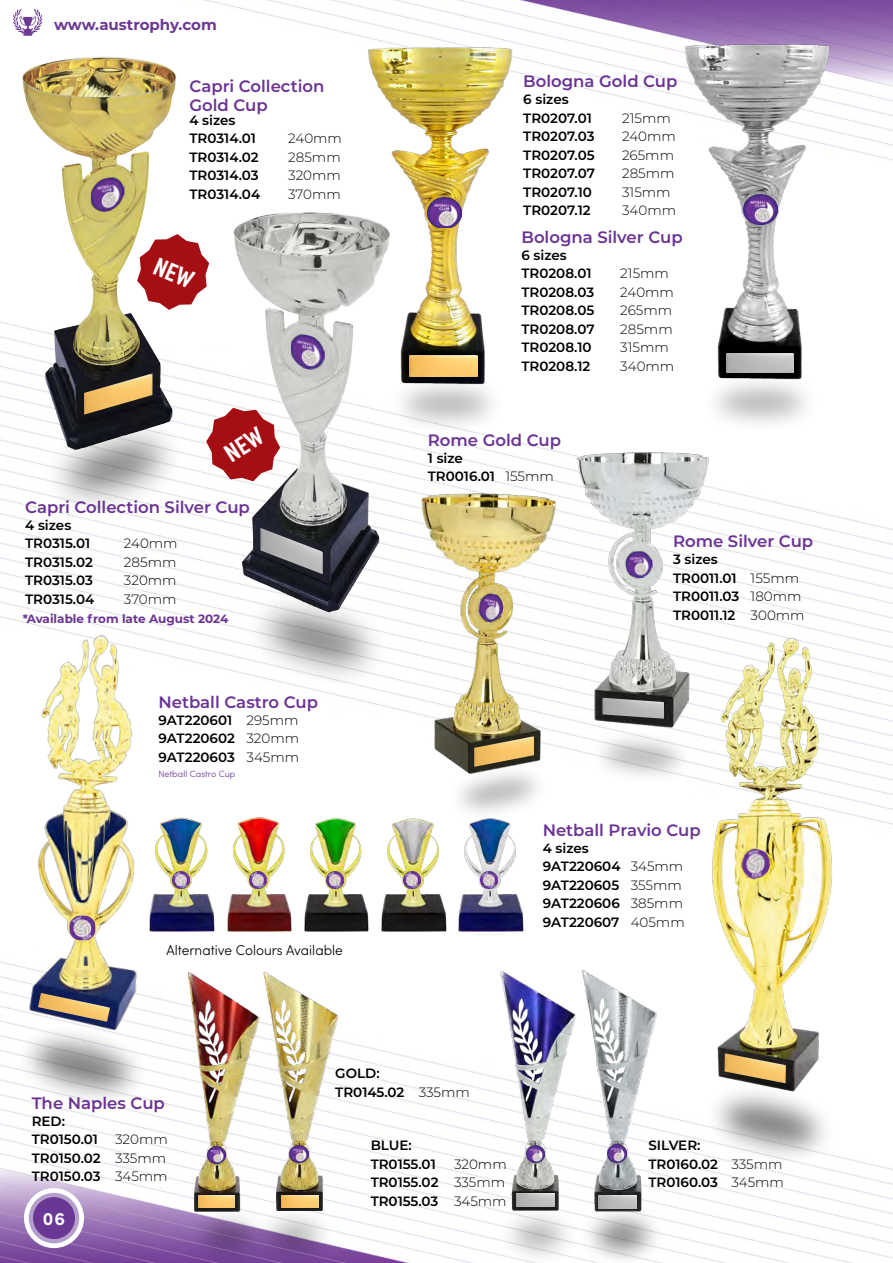
<style>
.page{position:relative;width:893px;height:1263px;background:#fff}
.page>*{position:absolute;margin:0;border:0;box-sizing:border-box;transform-origin:0 0}
.t1{font:700 18px "Sofia Pro";color:#fff}
.t2{font:600 16.5px/19.8px "Montserrat";color:#6b3494}
.t3{font:700 15px "Montserrat";color:#6c3992}
.t4{font:300 14.1px "Sofia Pro";color:#000}
.t5{font:600 13.5px/18.5px "Montserrat";color:#000}
.t6{font:300 13.5px "Montserrat";color:#000}
.t7{font:700 12px "Montserrat";color:#6b3494}
.t8{font:300 9px "Sofia Pro";color:#6b3494}
.s1{font-weight:300}
</style>
<div class="page">
<img style="left:0;top:0;width:893px;height:1263px">
<svg style="left:13px;top:9px;width:30px;height:27px"></svg>
<svg style="left:24px;top:1188px;width:60px;height:60px"></svg>
<div style="left:31px;top:1195px;width:46px;height:46px;background:#6b3794;border-radius:50%"></div>
<div style="left:29px;top:1193px;width:50px;height:50px;border:4px solid #b49fcc;border-radius:50%"></div>
<div style="left:252px;top:1204px;width:85px;height:59px;background:#000;opacity:.3"></div>
<svg style="left:263px;top:1215px;width:46px;height:23px"></svg>
<div style="left:575px;top:1204px;width:85px;height:59px;background:#000;opacity:.3"></div>
<img style="left:173px;top:816px;width:45px;height:118px">
<img style="left:173px;top:872px;width:17px;height:16px">
<img style="left:304px;top:816px;width:68px;height:118px">
<img style="left:327px;top:872px;width:17px;height:16px">
<img style="left:226px;top:816px;width:69px;height:118px">
<img style="left:250px;top:872px;width:17px;height:16px">
<img style="left:381px;top:816px;width:68px;height:118px">
<img style="left:404px;top:872px;width:17px;height:16px">
<img style="left:458px;top:821px;width:69px;height:113px">
<img style="left:481px;top:872px;width:17px;height:16px">
<img style="left:260px;top:965px;width:82px;height:245px">
<img style="left:290px;top:1145px;width:19px;height:17px">
<img style="left:580px;top:965px;width:81px;height:256px">
<img style="left:608px;top:1145px;width:18px;height:17px">
<div style="left:186px;top:1204px;width:84px;height:59px;background:#000;opacity:.3"></div>
<svg style="left:196px;top:1215px;width:47px;height:23px"></svg>
<img style="left:184px;top:967px;width:79px;height:246px">
<img style="left:207px;top:1146px;width:19px;height:17px">
<img style="left:198px;top:1195px;width:37px;height:12px">
<img style="left:281px;top:1195px;width:37px;height:12px">
<div style="left:446px;top:763px;width:103px;height:58px;background:#000;opacity:.3"></div>
<svg style="left:455px;top:777px;width:71px;height:21px"></svg>
<img style="left:415px;top:489px;width:146px;height:288px">
<img style="left:479px;top:592px;width:24px;height:32px">
<img style="left:474px;top:736px;width:60px;height:31px">
<div style="left:701px;top:371px;width:119px;height:63px;background:#000;opacity:.3"></div>
<svg style="left:712px;top:382px;width:81px;height:23px"></svg>
<img style="left:671px;top:25px;width:173px;height:366px">
<img style="left:744px;top:194px;width:33px;height:30px">
<img style="left:726px;top:354px;width:67px;height:19px">
<div style="left:590px;top:729px;width:103px;height:55px;background:#000;opacity:.3"></div>
<svg style="left:598px;top:738px;width:72px;height:23px"></svg>
<img style="left:569px;top:436px;width:152px;height:295px">
<img style="left:625px;top:550px;width:28px;height:29px">
<img style="left:602px;top:698px;width:62px;height:21px">
<div style="left:496px;top:1204px;width:84px;height:59px;background:#000;opacity:.3"></div>
<svg style="left:507px;top:1215px;width:46px;height:23px"></svg>
<img style="left:500px;top:965px;width:83px;height:251px">
<img style="left:526px;top:1145px;width:18px;height:17px">
<img style="left:517px;top:1194px;width:37px;height:12px">
<img style="left:598px;top:1195px;width:38px;height:9px">
<div style="left:388px;top:372px;width:118px;height:63px;background:#000;opacity:.3"></div>
<svg style="left:398px;top:384px;width:81px;height:23px"></svg>
<img style="left:354px;top:30px;width:174px;height:364px">
<img style="left:427px;top:198px;width:34px;height:30px">
<img style="left:409px;top:355px;width:69px;height:22px">
<div style="left:41px;top:417px;width:145px;height:98px;background:#000;opacity:.5"></div>
<svg style="left:65px;top:442px;width:97px;height:49px;background:#bcbcbc"></svg>
<img style="left:22px;top:58px;width:70px;height:199px">
<img style="left:91px;top:175px;width:33px;height:40px">
<img style="left:84px;top:373px;width:68px;height:42px">
<img style="left:233px;top:211px;width:143px;height:117px">
<div style="left:245px;top:589px;width:144px;height:98px;background:#000;opacity:.5"></div>
<svg style="left:269px;top:614px;width:97px;height:48px;background:#c3c2c2"></svg>
<img style="left:260px;top:528px;width:63px;height:46px">
<img style="left:291px;top:332px;width:34px;height:41px">
<div style="left:583px;top:1204px;width:85px;height:59px;background:#000;opacity:.3"></div>
<svg style="left:594px;top:1215px;width:46px;height:23px"></svg>
<img style="left:705px;top:633px;width:135px;height:461px">
<img style="left:738px;top:847px;width:34px;height:35px">
<img style="left:724px;top:1053px;width:62px;height:30px">
<div style="left:704px;top:1083px;width:133px;height:82px;background:#000;opacity:.5"></div>
<svg style="left:714px;top:1093px;width:94px;height:42px"></svg>
<img style="left:0;top:631px;width:173px;height:423px">
<img style="left:69px;top:915px;width:26px;height:25px">
<div style="left:15px;top:1024px;width:134px;height:83px;background:#000;opacity:.5"></div>
<svg style="left:25px;top:1034px;width:95px;height:44px"></svg>
<img style="left:38px;top:993px;width:72px;height:29px">
<svg style="left:206px;top:408px;width:74px;height:73px"></svg>
<svg style="left:137px;top:234px;width:72px;height:76px"></svg>
<p class="t3" style="left:54px;top:14px;width:164px">www.austrophy.com</p>
<p class="t2" style="left:189px;top:75px;width:136px">Capri Collection<br>Gold Cup</p>
<p class="t5" style="left:189px;top:110px;width:68px">4 sizes<br>TR0314.01</p>
<p class="t6" style="left:288px;top:129px;width:55px">240mm</p>
<p class="t5" style="left:189px;top:147px;width:71px">TR0314.02</p>
<p class="t6" style="left:288px;top:148px;width:54px">285mm</p>
<p class="t5" style="left:189px;top:165px;width:71px">TR0314.03</p>
<p class="t6" style="left:288px;top:166px;width:54px">320mm</p>
<p class="t5" style="left:189px;top:184px;width:72px">TR0314.04</p>
<p class="t6" style="left:288px;top:185px;width:54px">370mm</p>
<p class="t2" style="left:25px;top:496px;width:226px">Capri Collection Silver Cup</p>
<p class="t5" style="left:25px;top:515px;width:67px">4 sizes<br>TR0315.01</p>
<p class="t6" style="left:124px;top:534px;width:55px">240mm</p>
<p class="t5" style="left:25px;top:552px;width:69px">TR0315.02</p>
<p class="t6" style="left:124px;top:552px;width:54px">285mm</p>
<p class="t5" style="left:25px;top:570px;width:69px">TR0315.03</p>
<p class="t6" style="left:124px;top:571px;width:54px">320mm</p>
<p class="t5" style="left:25px;top:589px;width:71px">TR0315.04</p>
<p class="t6" style="left:124px;top:590px;width:54px">370mm</p>
<p class="t7" style="left:23px;top:610px;width:207px">*Available from late August 2024</p>
<p class="t2" style="left:158px;top:691px;width:161px">Netball Castro Cup</p>
<p class="t5" style="left:158px;top:710px;width:142px;text-align:justify">9AT220601 <span class="s1">295mm </span>9AT220602 <span class="s1">320mm </span>9AT220603 <span class="s1">345mm</span></p>
<p class="t8" style="left:158px;top:767px;width:78px">Netball Castro Cup</p>
<p class="t4" style="left:166px;top:939px;width:178px">Alternative Colours Available</p>
<p class="t2" style="left:523px;top:71px;width:156px">Bologna Gold Cup</p>
<p class="t5" style="left:523px;top:89px;width:70px">6 sizes<br>TR0207.01</p>
<p class="t6" style="left:622px;top:109px;width:50px">215mm</p>
<p class="t5" style="left:523px;top:126px;width:73px">TR0207.03</p>
<p class="t6" style="left:622px;top:127px;width:55px">240mm</p>
<p class="t5" style="left:523px;top:145px;width:73px">TR0207.05</p>
<p class="t6" style="left:622px;top:146px;width:53px">265mm</p>
<p class="t5" style="left:523px;top:163px;width:73px">TR0207.07</p>
<p class="t6" style="left:622px;top:164px;width:54px">285mm</p>
<p class="t5" style="left:523px;top:182px;width:70px">TR0207.10</p>
<p class="t6" style="left:622px;top:183px;width:50px">315mm</p>
<p class="t5" style="left:523px;top:200px;width:69px">TR0207.12</p>
<p class="t6" style="left:622px;top:201px;width:55px">340mm</p>
<p class="t2" style="left:521px;top:226px;width:163px">Bologna Silver Cup</p>
<p class="t5" style="left:521px;top:245px;width:72px">6 sizes<br>TR0208.01</p>
<p class="t6" style="left:620px;top:264px;width:50px">215mm</p>
<p class="t5" style="left:521px;top:282px;width:74px">TR0208.03</p>
<p class="t6" style="left:620px;top:283px;width:55px">240mm</p>
<p class="t5" style="left:521px;top:300px;width:74px">TR0208.05</p>
<p class="t6" style="left:620px;top:301px;width:53px">265mm</p>
<p class="t5" style="left:521px;top:319px;width:75px">TR0208.07</p>
<p class="t6" style="left:620px;top:320px;width:54px">285mm</p>
<p class="t5" style="left:521px;top:337px;width:72px">TR0208.10</p>
<p class="t6" style="left:620px;top:338px;width:50px">315mm</p>
<p class="t5" style="left:521px;top:356px;width:70px">TR0208.12</p>
<p class="t6" style="left:620px;top:357px;width:55px">340mm</p>
<p class="t2" style="left:428px;top:429px;width:135px">Rome Gold Cup</p>
<p class="t5" style="left:428px;top:448px;width:128px">1 size<br>TR0016.01 <span class="s1">155mm</span></p>
<p class="t2" style="left:673px;top:531px;width:142px">Rome Silver Cup</p>
<p class="t5" style="left:673px;top:549px;width:133px">3 sizes<br>TR0011.01 <span class="s1">155mm<br></span>TR0011.03 <span class="s1">180mm<br></span>TR0011.12 <span class="s1">300mm</span></p>
<p class="t2" style="left:543px;top:819px;width:160px">Netball Pravio Cup</p>
<p class="t5" style="left:543px;top:838px;width:143px">4 sizes<br>9AT220604 <span class="s1">345mm<br></span>9AT220605 <span class="s1">355mm<br></span>9AT220606 <span class="s1">385mm<br></span>9AT220607 <span class="s1">405mm</span></p>
<p class="t2" style="left:32px;top:1092px;width:135px">The Naples Cup</p>
<p class="t5" style="left:32px;top:1111px;width:68px">RED:<br>TR0150.01</p>
<p class="t5" style="left:32px;top:1129px;width:138px;text-align:justify;text-indent:83px"><span class="s1">320mm </span>TR0150.02 <span class="s1">335mm </span>TR0150.03 <span class="s1">345mm</span></p>
<h1 class="t1" style="left:43px;top:1204px;width:24px">06</h1>
<p class="t5" style="left:335px;top:1064px;width:136px">GOLD:<br>TR0145.02 <span class="s1">335mm</span></p>
<p class="t5" style="left:371px;top:1135px;width:67px">BLUE:<br>TR0155.01</p>
<p class="t5" style="left:371px;top:1154px;width:138px;text-align:justify;text-indent:83px"><span class="s1">320mm </span>TR0155.02 <span class="s1">335mm </span>TR0155.03 <span class="s1">345mm</span></p>
<p class="t5" style="left:648px;top:1135px;width:137px">SILVER:<br>TR0160.02 <span class="s1">335mm<br></span>TR0160.03 <span class="s1">345mm</span></p>
</div>
